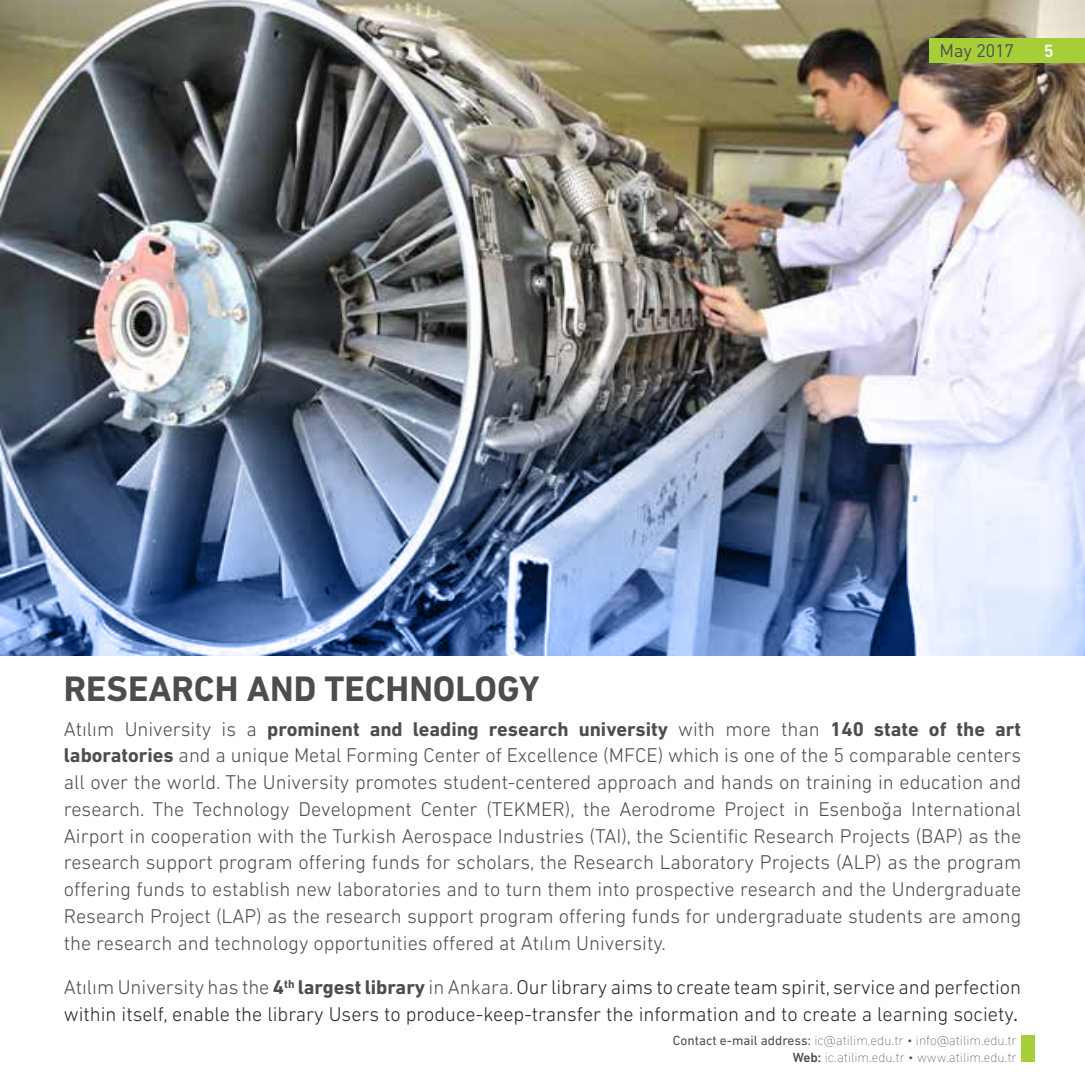
<style>
.page{position:relative;width:1085px;height:1085px;background:#fff}
.page>*{position:absolute;margin:0;border:0;box-sizing:border-box;transform-origin:0 0}
.t1{font:700 36px "DIN Next LT Pro";color:#4d4d4f}
.t2{font:300 20.25px/26.8px "DIN Next LT Pro";color:#4d4d4f;text-align:justify}
.t3{font:300 20.25px/26.8px "DIN Next LT Pro";color:#272726}
.t4{font:18px "DIN Pro";color:#4d4d4f}
.t5{font:500 18px "DIN Next LT Pro";color:#fff}
.t6{font:200 13.5px/16.2px "DIN Next LT Pro";color:#4d4d4f;text-align:right}
.s1{font-weight:700}
.s2{color:#4d4d4f}
.s3{font-weight:700;color:#4d4d4f}
.s4{font-family:"Calibri";font-weight:400;font-style:italic}
.s5{font-weight:400}
.s6{font-weight:500}
</style>
<div class="page">
<div style="left:1020px;top:1035px;width:14px;height:26px;background:#a6ce39"></div>
<img style="left:0;top:0;width:1084px;height:190px">
<div style="left:929px;top:38px;width:155px;height:25px;background:#a6ce39"></div>
<img style="left:0;top:190px;width:1084px;height:465px">
<p class="t4" style="left:939px;top:38px;width:76px">May 2017</p>
<p class="t5" style="left:1043px;top:40px;width:11px">5</p>
<h1 class="t1" style="left:64px;top:668px;width:477px">RESEARCH AND TECHNOLOGY</h1>
<p class="t2" style="left:64px;top:715px;width:958px">Atılım University is a <span class="s1">prominent and leading research university</span> with more than <span class="s1">140 state of the art laboratories</span> and a unique Metal Forming Center of Excellence (MFCE) which is one of the 5 comparable centers all over the world. The University promotes student-centered approach and hands on training in education and research. The Technology Development Center (TEKMER), the Aerodrome Project in Esenboğa International Airport in cooperation with the Turkish Aerospace Industries (TAI), the Scientific Research Projects (BAP) as the research support program offering funds for scholars, the Research Laboratory Projects (ALP) as the program offering funds to establish new laboratories and to turn them into prospective research and the Undergraduate Research Project (LAP) as the research support program offering funds for undergraduate students are among the research and technology opportunities offered at Atılım University.</p>
<p class="t3" style="left:64px;top:973px;width:958px"><span class="s2">Atılım University has the</span> <span class="s3">4</span><sup>th</sup> <span class="s3">largest library</span> <span class="s2">in Ankara.</span> Our library aims to create team spirit, service and perfection within itself, enable the library Users to produce-keep-transfer the information and to create a learning society<span class="s4">.</span></p>
<p class="t6" style="left:672px;top:1032px;width:345px"><span class="s5">Contact e-mail address:</span> ic@atilim.edu.tr • info@atilim.edu.tr<br><span class="s6">Web:</span> ic.atilim.edu.tr • www.atilim.edu.tr</p>
</div>
